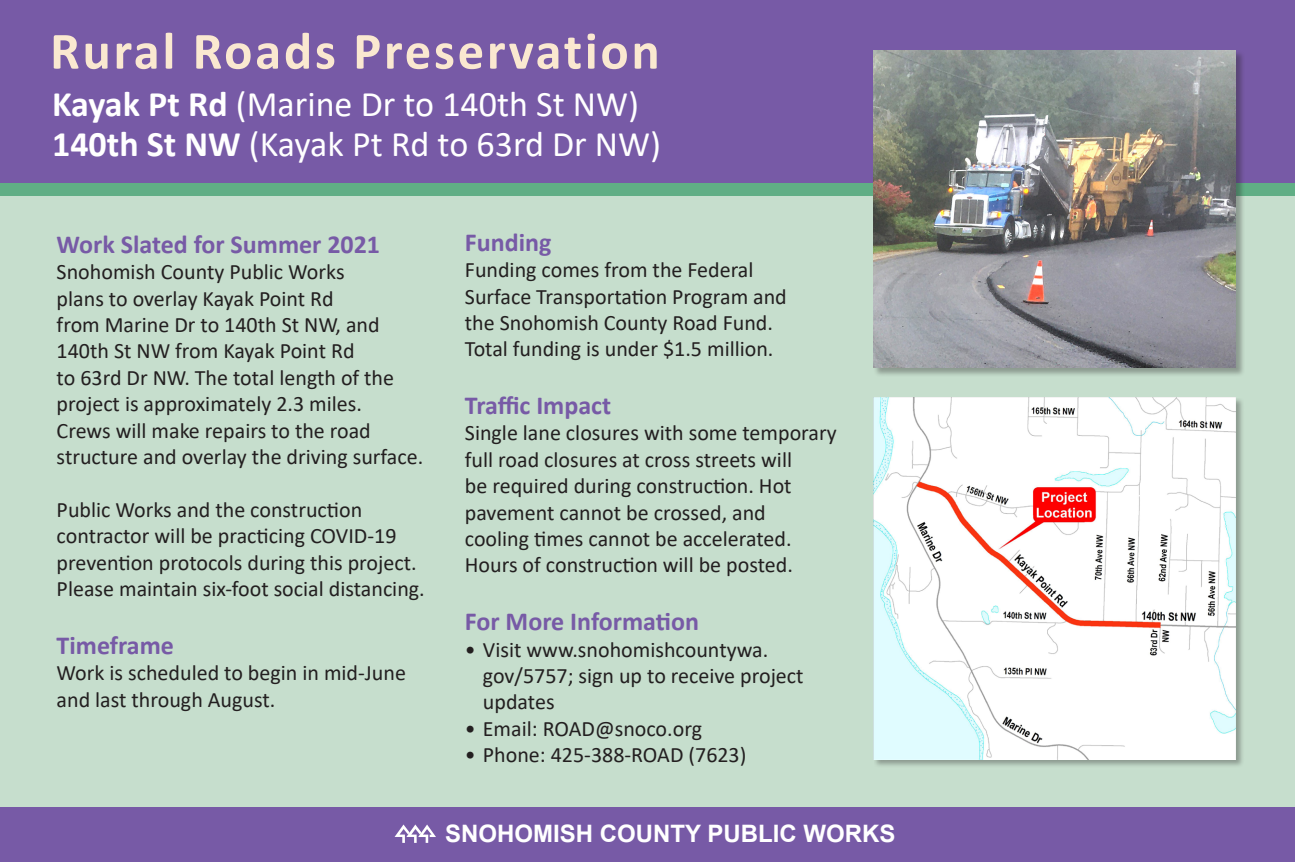
<style>
.page{position:relative;width:1295px;height:862px;background:#fff}
.page>*{position:absolute;margin:0;border:0;box-sizing:border-box;transform-origin:0 0}
.subhead__Cal_Bold_13{font:700 52.8px "Calibri";letter-spacing:.05em;color:#fae8d0}
.Body__Cal_11{font:36px "Calibri";color:#fff}
.subhead__Cal_Bold_13-2{font:700 26px "Calibri";color:#775aa6}
.t1{font:700 24px "Arial";color:#fff}
.Body__Cal_11-2{font:22px/26.4px "Calibri";color:#231f20}
.s1{font-weight:700}
</style>
<div class="page">
<div style="left:0;top:186px;width:1295px;height:621px;background:#c6decd"></div>
<div style="left:0;top:0;width:1295px;height:184px;background:#775aa6"></div>
<div style="left:0;top:807px;width:1295px;height:55px;background:#775aa6"></div>
<svg style="left:394px;top:824px;width:42px;height:18px"></svg>
<div style="left:0;top:184px;width:1295px;height:12px;background:#60ae85"></div>
<div style="left:873px;top:397px;width:371px;height:371px;background:#231f20;opacity:.35"></div>
<img style="left:874px;top:398px;width:361px;height:361px">
<div style="left:873px;top:50px;width:372px;height:327px;background:#231f20;opacity:.35"></div>
<img style="left:874px;top:50px;width:361px;height:317px">
<p class="subhead__Cal_Bold_13" style="left:50px;top:14px;width:611px">Rural Roads Preservation</p>
<p class="Body__Cal_11" style="left:52px;top:79px;width:588px"><span class="s1">Kayak Pt Rd</span> (Marine Dr to 140th St NW)</p>
<p class="Body__Cal_11" style="left:52px;top:119px;width:610px"><span class="s1">140th St NW</span> (Kayak Pt Rd to 63rd Dr NW)</p>
<p class="subhead__Cal_Bold_13-2" style="left:57px;top:226px;width:325px">Work Slated for Summer 2021</p>
<p class="Body__Cal_11-2" style="left:57px;top:258px;width:289px">Snohomish County Public Works</p>
<p class="Body__Cal_11-2" style="left:57px;top:284px;width:279px">plans to overlay Kayak Point Rd</p>
<p class="Body__Cal_11-2" style="left:57px;top:311px;width:324px">from Marine Dr to 140th St NW, and</p>
<p class="Body__Cal_11-2" style="left:57px;top:337px;width:299px">140th St NW from Kayak Point Rd</p>
<p class="Body__Cal_11-2" style="left:57px;top:364px;width:339px">to 63rd Dr NW. The total length of the project is approximately 2.3 miles.</p>
<p class="Body__Cal_11-2" style="left:57px;top:416px;width:316px">Crews will make repairs to the road</p>
<p class="Body__Cal_11-2" style="left:57px;top:443px;width:368px">structure and overlay the driving surface.</p>
<p class="Body__Cal_11-2" style="left:57px;top:496px;width:307px">Public Works and the construction</p>
<p class="Body__Cal_11-2" style="left:57px;top:522px;width:370px">contractor will be practicing COVID-19 prevention protocols during this project.<br>Please maintain six-foot social distancing.</p>
<p class="subhead__Cal_Bold_13-2" style="left:57px;top:626px;width:119px">Timeframe</p>
<p class="Body__Cal_11-2" style="left:57px;top:659px;width:351px">Work is scheduled to begin in mid-June and last through August.</p>
<p class="subhead__Cal_Bold_13-2" style="left:465px;top:224px;width:88px">Funding</p>
<p class="Body__Cal_11-2" style="left:465px;top:256px;width:290px">Funding comes from the Federal</p>
<p class="Body__Cal_11-2" style="left:465px;top:282px;width:323px">Surface Transportation Program and</p>
<p class="Body__Cal_11-2" style="left:465px;top:309px;width:310px">the Snohomish County Road Fund.</p>
<p class="Body__Cal_11-2" style="left:465px;top:335px;width:310px">Total funding is under $1.5 million.</p>
<p class="subhead__Cal_Bold_13-2" style="left:465px;top:387px;width:148px">Traffic Impact</p>
<p class="Body__Cal_11-2" style="left:465px;top:419px;width:373px">Single lane closures with some temporary full road closures at cross streets will</p>
<p class="Body__Cal_11-2" style="left:465px;top:472px;width:328px">be required during construction. Hot</p>
<p class="Body__Cal_11-2" style="left:465px;top:498px;width:302px">pavement cannot be crossed, and</p>
<p class="Body__Cal_11-2" style="left:465px;top:525px;width:329px">cooling times cannot be accelerated.<br>Hours of construction will be posted.</p>
<p class="subhead__Cal_Bold_13-2" style="left:465px;top:603px;width:236px">For More Information</p>
<p class="Body__Cal_11-2" style="left:483px;top:635px;width:322px;text-indent:-18px">• Visit www.snohomishcountywa. gov/5757; sign up to receive project updates</p>
<p class="Body__Cal_11-2" style="left:465px;top:714px;width:239px">• Email: ROAD@snoco.org</p>
<p class="Body__Cal_11-2" style="left:465px;top:741px;width:283px">• Phone: 425-388-ROAD (7623)</p>
<p class="t1" style="left:445px;top:816px;width:452px">SNOHOMISH COUNTY PUBLIC WORKS</p>
</div>
